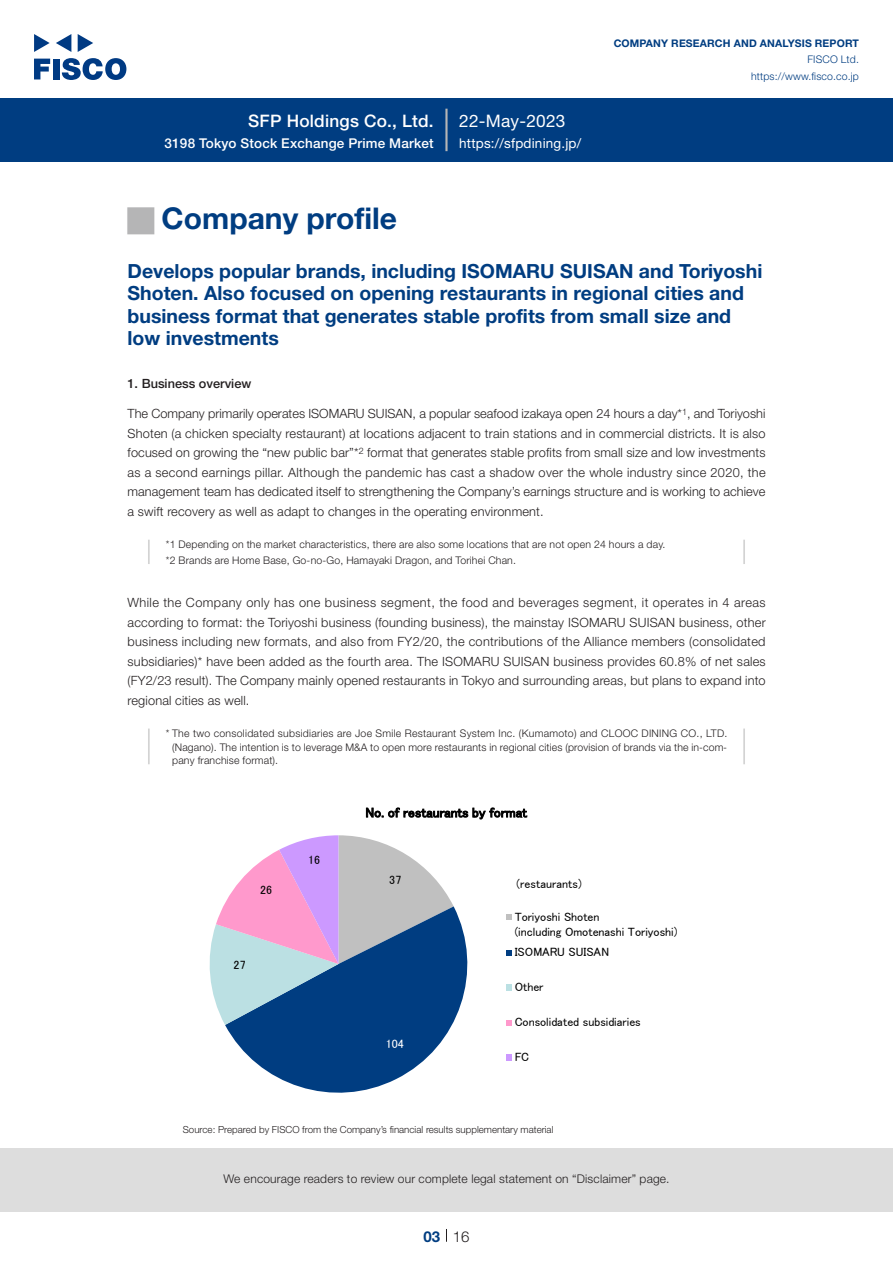
<style>
.page{position:relative;width:893px;height:1263px;background:#fff}
.page>*{position:absolute;margin:0;border:0;box-sizing:border-box;transform-origin:0 0}
.t1{font:700 30px "Helvetica Neue LT Std";color:#003d81}
.t2{font:27px "European Pi Std 1";color:#b5b5b6}
.t3{font:700 19.5px/22.5px "Helvetica Neue LT Std";color:#003d81}
.t4{font:500 17.25px "Helvetica Neue LT Std";letter-spacing:.015em;color:#fff}
.t5{font:17.25px "Helvetica Neue LT Std";letter-spacing:.015em;color:#fff}
.t6{font:300 15px "Helvetica Neue LT Std";color:#231f20}
.t7{font:700 15px "Helvetica Neue LT Std";color:#003d81}
.t8{font:500 13.5px "Helvetica Neue LT Std";letter-spacing:.015em;color:#fff}
.t9{font:13.5px "MS P Gothic";letter-spacing:.01em;color:#000}
.t10{font:13.5px "Helvetica Neue LT Std";letter-spacing:.015em;color:#fff}
.t11{font:300 12.75px/19.5px "Helvetica Neue LT Std";letter-spacing:.01em;color:#231f20}
.t12{font:500 12.75px "Helvetica Neue LT Std";color:#231f20}
.t13{font:12px/15.6px "MS P Gothic";color:#000}
.t14{font:300 12px "Helvetica Neue LT Std";letter-spacing:.015em;color:#231f20}
.t15{font:12px "MS P Gothic";color:#fff}
.t16{font:300 10.5px/15.6px "Helvetica Neue LT Std";letter-spacing:.015em;color:#231f20}
.t17{font:700 10.5px "Helvetica Neue LT Std";letter-spacing:.015em;color:#003d81}
.t18{font:300 10.5px/16.5px "Helvetica Neue LT Std";letter-spacing:.015em;color:#003d81;text-align:right}
.t19{font:300 9.75px "Helvetica Neue LT Std";color:#231f20}
.t20{font:300 8.85px "Helvetica Neue LT Std";color:#231f20}
.s1{font-size:12.75px}
</style>
<div class="page">
<div style="left:0;top:1148px;width:893px;height:64px;background:#ddd"></div>
<svg style="left:34px;top:59px;width:16px;height:20px"></svg>
<div style="left:53px;top:59px;width:6px;height:20px;background:#003a83"></div>
<svg style="left:62px;top:58px;width:64px;height:22px"></svg>
<svg style="left:34px;top:34px;width:16px;height:18px"></svg>
<svg style="left:78px;top:34px;width:15px;height:18px"></svg>
<svg style="left:56px;top:34px;width:15px;height:18px"></svg>
<div style="left:0;top:98px;width:893px;height:64px;background:#003d81"></div>
<hr style="left:445px;top:109px;width:3px;height:42px;background:#b5b5b6">
<svg style="left:446px;top:1229px;width:1px;height:13px"></svg>
<hr style="left:148px;top:540px;width:2px;height:24px;background:#d3d3d3">
<hr style="left:743px;top:540px;width:2px;height:24px;background:#d3d3d3">
<hr style="left:148px;top:728px;width:2px;height:36px;background:#d3d3d3">
<hr style="left:743px;top:728px;width:2px;height:36px;background:#d3d3d3">
<svg style="left:225px;top:907px;width:243px;height:186px;fill:#003d81"></svg>
<svg style="left:209px;top:835px;width:245px;height:190px;background:#989dc2"></svg>
<svg style="left:506px;top:914px;width:6px;height:6px"></svg>
<svg style="left:506px;top:950px;width:6px;height:5px"></svg>
<svg style="left:506px;top:985px;width:6px;height:6px"></svg>
<svg style="left:506px;top:1020px;width:6px;height:6px"></svg>
<svg style="left:506px;top:1055px;width:6px;height:6px"></svg>
<h3 class="t4" style="left:248px;top:110px;width:187px">SFP Holdings Co., Ltd.</h3>
<p class="t8" style="left:165px;top:135px;width:271px">3198 Tokyo Stock Exchange Prime Market</p>
<h3 class="t5" style="left:459px;top:110px;width:108px">22-May-2023</h3>
<p class="t10" style="left:459px;top:135px;width:124px">https://sfpdining j p. /</p>
<p class="t17" style="left:614px;top:37px;width:247px">COMPANY RESEARCH AND ANALYSIS REPORT</p>
<p class="t18" style="left:751px;top:51px;width:109px">FISCO Ltd. https://www.fisco.co j p.</p>
<h2 class="t2" style="left:128px;top:206px;width:28px">■</h2>
<h3 class="t3" style="left:128px;top:259px;width:636px">Develops popular brands, including ISOMARU SUISAN and Toriyoshi Shoten. Also focused on opening restaurants in regional cities and business format that generates stable profits from small size and low investments</h3>
<p class="t12" style="left:128px;top:376px;width:125px">1. Business overview</p>
<p class="t11" style="left:694px;top:404px;width:73px">and Toriyoshi</p>
<h1 class="t1" style="left:162px;top:200px;width:237px">Company profile</h1>
<p class="t11" style="left:128px;top:404px;width:556px">The Company primarily operates ISOMARU SUISAN a, popular seafood izakaya open 24 hours a day*</p>
<p class="t11" style="left:128px;top:423px;width:639px">Shoten a( chicken specialty restaurant) at locations adjacent to train stations and in commercial districts isIt. also</p>
<p class="t11" style="left:367px;top:443px;width:400px">format that generates stable profits from small size and low investments</p>
<p class="t20" style="left:682px;top:407px;width:10px">1<span class="s1">,</span></p>
<p class="t20" style="left:359px;top:446px;width:6px">2</p>
<p class="t11" style="left:128px;top:443px;width:640px">focused on growing the “new public bar”*<br>as a second earnings pillar. Although the pandemic has cast a shadow over the whole industry since 2020, the management team has dedicated itself to strengthening the Company s’ earnings structure and is working to achieve a swift recovery as well as adapt to changes in the operating environment.</p>
<p class="t16" style="left:166px;top:537px;width:501px">1* Depending on the market characteristics, there are also some locations that are not open 24 hours a day.<br>2* Brands are Home Base, Go-no-Go, Hamayaki Dragon, and Torihei Chan.</p>
<p class="t11" style="left:128px;top:593px;width:640px;text-align:justify">While the Company only has one business segment, the food and beverages segment it, operates in 4 areas according to format: the Toriyoshi business (founding business ,) the mainstay ISOMARU SUISAN business, other business including new formats, and also from FY2/20, the contributions of the Alliance members (consolidated subsidiaries)* have been added as the fourth area. The ISOMARU SUISAN business provides 60.8% of net sales (FY2/23 result .) The Company mainly opened restaurants in Tokyo and surrounding areas, but plans to expand into regional cities as well.</p>
<p class="t16" style="left:166px;top:725px;width:563px">* The two consolidated subsidiaries are Joe Smile Restaurant System Inc. (Kumamoto) and CLOOC DINING CO., LTD.</p>
<p class="t16" style="left:172px;top:752px;width:108px">pany franchise format .(</p>
<p class="t16" style="left:172px;top:739px;width:556px">(Nagano .) The intention is to leverage M&amp;A to open more restaurants in regional cities (provision of brands via the in-com-</p>
<p class="t13" style="left:260px;top:882px;width:14px">26</p>
<p class="t13" style="left:234px;top:957px;width:14px">27</p>
<p class="t13" style="left:308px;top:852px;width:14px">16</p>
<p class="t9" style="left:365px;top:806px;width:163px">No. of restaurants by format</p>
<p class="t13" style="left:389px;top:872px;width:14px">37</p>
<p class="t15" style="left:386px;top:1037px;width:20px">104</p>
<p class="t13" style="left:517px;top:876px;width:67px">(restaurants(</p>
<p class="t13" style="left:515px;top:908px;width:164px">Toriyoshi Shoten<br>(including Omotenashi Toriyoshi(</p>
<p class="t13" style="left:515px;top:944px;width:96px">ISOMARU SUISAN</p>
<p class="t13" style="left:515px;top:979px;width:30px">Other</p>
<p class="t13" style="left:515px;top:1014px;width:128px">Consolidated subsidiaries</p>
<p class="t13" style="left:515px;top:1049px;width:16px">FC</p>
<p class="t19" style="left:183px;top:1124px;width:372px">Source: Prepared by FISCO from the Company s’ financial results supplementary material</p>
<p class="t14" style="left:223px;top:1171px;width:448px">We encourage readers to review our complete legal statement on “Disclaimer” page.</p>
<p class="t7" style="left:423px;top:1227px;width:18px">03</p>
<p class="t6" style="left:453px;top:1227px;width:18px">16</p>
</div>
